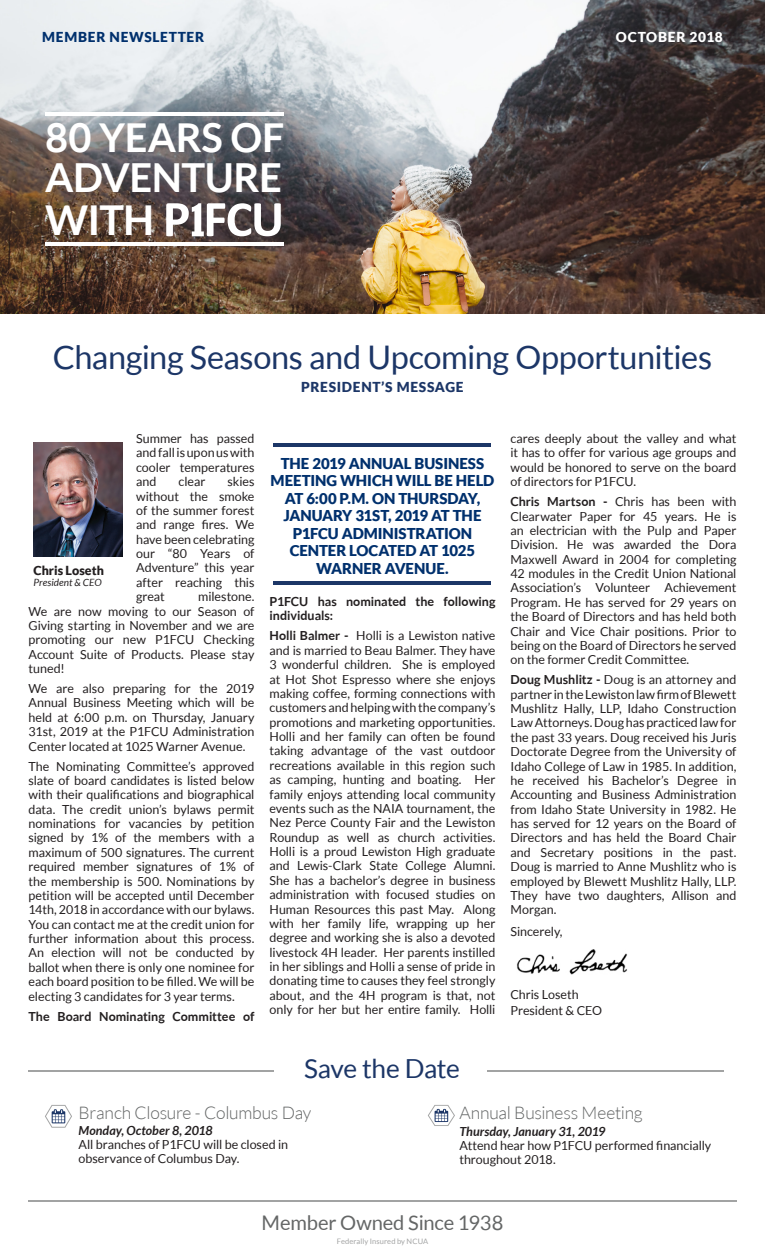
<style>
.page{position:relative;width:765px;height:1260px;background:#fff}
.page>*{position:absolute;margin:0;border:0;box-sizing:border-box;transform-origin:0 0}
.t1{font:700 41.12px "Lato";color:#fff}
.t2{font:700 40px "Lato";letter-spacing:-.015em;color:#fff}
.t3{font:700 39.88px "Lato";letter-spacing:-.005em;color:#fff}
.t4{font:32.5px "Lato";letter-spacing:-.01em;color:#1c3667}
.t5{font:26.25px "Lato";letter-spacing:-.02em;color:#1c3667}
.t6{font:20.12px "Lato";letter-spacing:-.01em;color:#646666}
.t7{font:300 17.5px "Lato";letter-spacing:-.015em;color:#646666}
.Article_Paragraph{font:900 15px/17.5px "Lato";letter-spacing:-.005em;color:#00306d;text-align:center}
.t8{font:900 13.75px "Lato";letter-spacing:.05em;color:#1c3667}
.t9{font:900 13.75px "Lato";letter-spacing:.055em;color:#00306d}
.t10{font:900 13.75px "Lato";letter-spacing:.055em;color:#fff}
.Article_Paragraph-2{font:12.5px/14.4px "Lato";color:#231f20;text-align:justify}
.Article_Paragraph-3{font:700 12.5px/14.4px "Lato";letter-spacing:-.005em;color:#231f20}
.t11{font:italic 700 12.5px "Lato";color:#231f20}
.t12{font:900 12.5px "Lato";color:#231f20}
.t13{font:italic 10px "Lato";letter-spacing:.005em;color:#231f20}
.t14{font:7.5px "Lato";letter-spacing:.015em;color:#a2a3a3}
.s1{font-weight:700}
</style>
<div class="page">
<img style="left:0;top:0;width:765px;height:313px">
<hr style="left:28px;top:1200px;width:709px;height:1px;background:#a2a3a3">
<hr style="left:28px;top:1071px;width:246px;height:1px;background:#a2a3a3">
<hr style="left:488px;top:1071px;width:236px;height:1px;background:#a2a3a3">
<hr style="left:45px;top:112px;width:238px;height:4px;background:#fff">
<hr style="left:45px;top:243px;width:238px;height:3px;background:#fff">
<svg style="left:166px;top:203px;width:115px;height:33px"></svg>
<img style="left:516px;top:949px;width:111px;height:25px">
<img style="left:34px;top:442px;width:88px;height:115px">
<hr style="left:274px;top:443px;width:217px;height:4px;background:#1c3667">
<hr style="left:274px;top:581px;width:217px;height:4px;background:#1c3667">
<svg style="left:428px;top:1105px;width:27px;height:21px"></svg>
<svg style="left:45px;top:1105px;width:27px;height:23px"></svg>
<p class="t9" style="left:42px;top:29px;width:164px">MEMBER NEWSLETTER</p>
<p class="t10" style="left:616px;top:29px;width:108px">OCTOBER 2018</p>
<p class="t3" style="left:45px;top:114px;width:241px">80 YEARS OF</p>
<p class="t2" style="left:45px;top:154px;width:238px">ADVENTURE</p>
<p class="t1" style="left:45px;top:197px;width:111px">WITH</p>
<p class="t4" style="left:53px;top:339px;width:661px">Changing Seasons and Upcoming Opportunities</p>
<p class="t8" style="left:301px;top:379px;width:164px">PRESIDENT’S MESSAGE</p>
<p class="Article_Paragraph-2" style="left:136px;top:431px;width:120px">Summer has passed and fall is upon us with cooler temperatures and</p>
<p class="Article_Paragraph-2" style="left:136px;top:474px;width:120px;text-indent:91px">skies without the smoke of the summer forest and range fires. We have been celebrating our “80 Years of Adventure” this year after reaching this great</p>
<p class="Article_Paragraph-2" style="left:179px;top:474px;width:28px">clear</p>
<p class="t12" style="left:34px;top:563px;width:72px">Chris Loseth</p>
<p class="t13" style="left:34px;top:577px;width:70px">President &amp; CEO</p>
<p class="Article_Paragraph-2" style="left:28px;top:589px;width:228px;text-indent:170px">milestone.<br>We are now moving to our Season of Giving starting in November and we are promoting our new P1FCU Checking Account Suite of Products. Please stay tuned!</p>
<p class="Article_Paragraph-2" style="left:28px;top:681px;width:228px">We are also preparing for the 2019<br>Annual Business Meeting which will be held at 6:00 p.m. on Thursday, January 31st, 2019 at the P1FCU Administration Center located at 1025 Warner Avenue.</p>
<p class="Article_Paragraph-2" style="left:28px;top:759px;width:228px">The Nominating Committee’s approved slate of board candidates is listed below with their qualifications and biographical data. The credit union’s bylaws permit nominations for vacancies by petition signed by 1% of the members with a maximum of 500 signatures. The current required member signatures of 1% of the membership is 500. Nominations by petition will be accepted until December 14th, 2018 in accordance with our bylaws.<br>You can contact me at the credit union for further information about this process.<br>An election will not be conducted by ballot when there is only one nominee for each board position to be filled. We will be electing 3 candidates for 3 year terms.</p>
<p class="Article_Paragraph-3" style="left:28px;top:1009px;width:227px">The Board Nominating Committee of</p>
<p class="Article_Paragraph" style="left:271px;top:454px;width:225px">THE 2019 ANNUAL BUSINESS<br>MEETING WHICH WILL BE HELD<br>AT 6:00 P.M. ON THURSDAY,<br>JANUARY 31ST, 2019 AT THE<br>P1FCU ADMINISTRATION<br>CENTER LOCATED AT 1025<br>WARNER AVENUE.</p>
<p class="Article_Paragraph-3" style="left:270px;top:594px;width:227px">P1FCU has nominated the following individuals:</p>
<p class="Article_Paragraph-2" style="left:270px;top:629px;width:228px"><span class="s1">Holli Balmer -</span> Holli is a Lewiston native and is married to Beau Balmer. They have 3 wonderful children. She is employed at Hot Shot Espresso where she enjoys making coffee, forming connections with customers and helping with the company’s promotions and marketing opportunities.<br>Holli and her family can often be found taking advantage of the vast outdoor recreations available in this region such as camping, hunting and boating. Her family enjoys attending local community events such as the NAIA tournament, the Nez Perce County Fair and the Lewiston Roundup as well as church activities.<br>Holli is a proud Lewiston High graduate and Lewis-Clark State College Alumni.<br>She has a bachelor’s degree in business administration with focused studies on Human Resources this past May. Along with her family life, wrapping up her degree and working she is also a devoted livestock 4H leader. Her parents instilled in her siblings and Holli a sense of pride in donating time to causes they feel strongly about, and the 4H program is that, not only for her but her entire family. Holli</p>
<p class="t5" style="left:304px;top:1054px;width:157px">Save the Date</p>
<p class="Article_Paragraph-2" style="left:510px;top:431px;width:228px">cares deeply about the valley and what it has to offer for various age groups and would be honored to serve on the board of directors for P1FCU.</p>
<p class="Article_Paragraph-2" style="left:510px;top:494px;width:228px"><span class="s1">Chris Martson -</span> Chris has been with Clearwater Paper for 45 years. He is an electrician with the Pulp and Paper Division. He was awarded the Dora Maxwell Award in 2004 for completing 42 modules in the Credit Union National Association’s Volunteer Achievement Program. He has served for 29 years on the Board of Directors and has held both Chair and Vice Chair positions. Prior to being on the Board of Directors he served on the former Credit Committee.</p>
<p class="Article_Paragraph-2" style="left:510px;top:673px;width:228px"><span class="s1">Doug Mushlitz -</span> Doug is an attorney and partner in the Lewiston law firm of Blewett Mushlitz Hally, LLP, Idaho Construction Law Attorneys. Doug has practiced law for the past 33 years. Doug received his Juris Doctorate Degree from the University of Idaho College of Law in 1985. In addition, he received his Bachelor’s Degree in Accounting and Business Administration from Idaho State University in 1982. He has served for 12 years on the Board of Directors and has held the Board Chair and Secretary positions in the past.<br>Doug is married to Anne Mushlitz who is employed by Blewett Mushlitz Hally, LLP.<br>They have two daughters, Allison and Morgan.</p>
<p class="Article_Paragraph-2" style="left:510px;top:924px;width:54px">Sincerely,</p>
<p class="Article_Paragraph-2" style="left:510px;top:987px;width:93px;line-height:15.6px">Chris Loseth<br>President &amp; CEO</p>
<p class="t7" style="left:79px;top:1103px;width:234px">Branch Closure - Columbus Day</p>
<p class="t11" style="left:79px;top:1124px;width:136px">Monday, October 8, 2018</p>
<p class="Article_Paragraph-2" style="left:79px;top:1138px;width:211px;line-height:13.8px">All branches of P1FCU will be closed in observance of Columbus Day.</p>
<p class="t7" style="left:459px;top:1103px;width:185px">Annual Business Meeting</p>
<p class="t11" style="left:459px;top:1125px;width:148px">Thursday, January 31, 2019</p>
<p class="Article_Paragraph-2" style="left:459px;top:1139px;width:253px;line-height:13.8px">Attend hear how P1FCU performed financially throughout 2018.</p>
<h3 class="t6" style="left:262px;top:1212px;width:243px">Member Owned Since 1938</h3>
<p class="t14" style="left:337px;top:1237px;width:93px">Federally Insured by NCUA</p>
</div>
